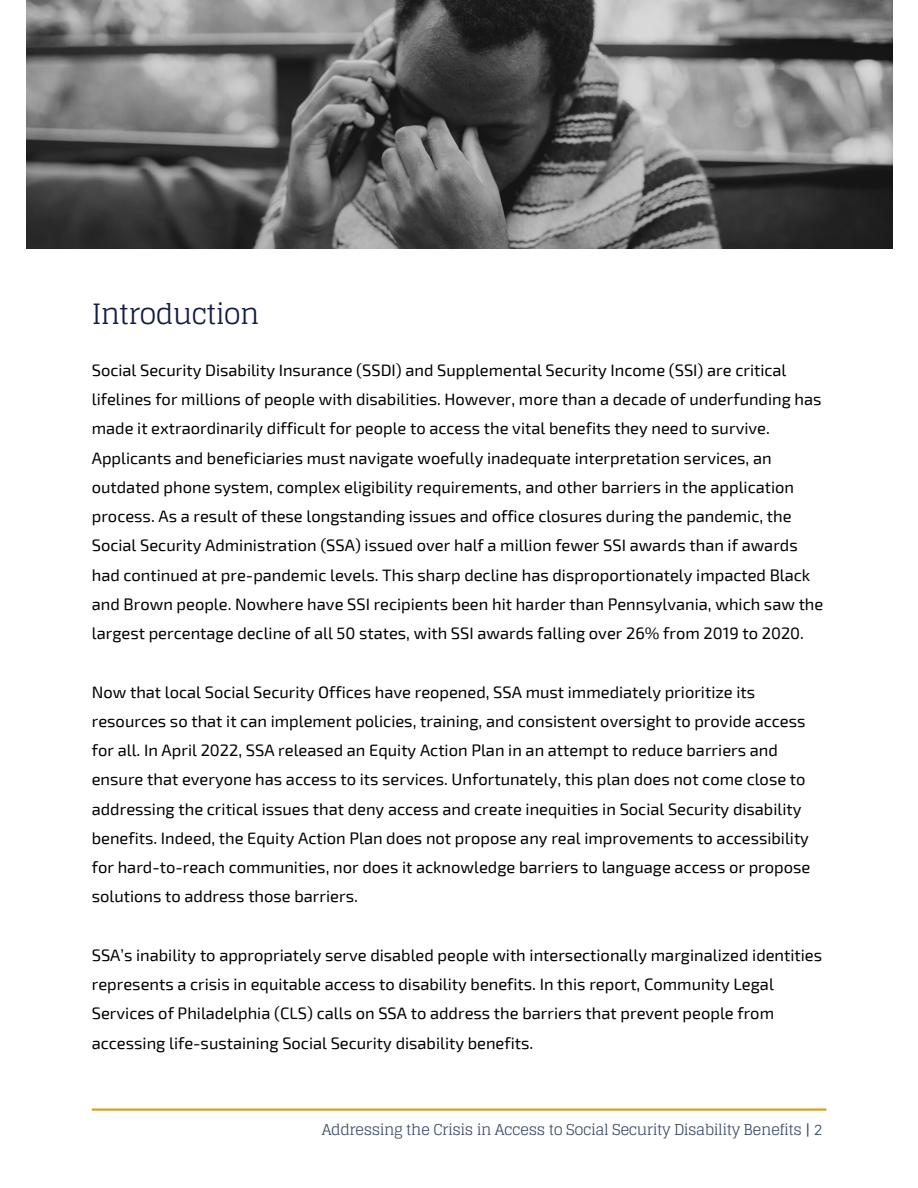
<style>
.page{position:relative;width:918px;height:1188px;background:#fff}
.page>*{position:absolute;margin:0;border:0;box-sizing:border-box;transform-origin:0 0}
.t1{font:28.05px "Glegoo";letter-spacing:-.03em;color:#131d44}
.t2{font:16.5px/29.2px "Exo 2";color:#000}
.t3{font:15px "Glegoo";letter-spacing:-.03em;color:#3b4969}
</style>
<div class="page">
<img style="left:26px;top:0;width:866px;height:248px">
<hr style="left:92px;top:1108px;width:734px;height:3px;background:#d2a421">
<h1 class="t1" style="left:92px;top:298px;width:169px">Introduction</h1>
<p class="t2" style="left:92px;top:355px;width:733px">Social Security Disability Insurance (SSDI) and Supplemental Security Income (SSI) are critical lifelines for millions of people with disabilities. However, more than a decade of underfunding has made it extraordinarily difficult for people to access the vital benefits they need to survive.<br>Applicants and beneficiaries must navigate woefully inadequate interpretation services, an outdated phone system, complex eligibility requirements, and other barriers in the application process. As a result of these longstanding issues and office closures during the pandemic, the Social Security Administration (SSA) issued over half a million fewer SSI awards than if awards had continued at pre-pandemic levels. This sharp decline has disproportionately impacted Black and Brown people. Nowhere have SSI recipients been hit harder than Pennsylvania, which saw the largest percentage decline of all 50 states, with SSI awards falling over 26% from 2019 to 2020.</p>
<p class="t2" style="left:92px;top:676px;width:720px">Now that local Social Security Offices have reopened, SSA must immediately prioritize its resources so that it can implement policies, training, and consistent oversight to provide access for all. In April 2022, SSA released an Equity Action Plan in an attempt to reduce barriers and ensure that everyone has access to its services. Unfortunately, this plan does not come close to addressing the critical issues that deny access and create inequities in Social Security disability benefits. Indeed, the Equity Action Plan does not propose any real improvements to accessibility for hard-to-reach communities, nor does it acknowledge barriers to language access or propose solutions to address those barriers.</p>
<p class="t2" style="left:92px;top:940px;width:732px">SSA’s inability to appropriately serve disabled people with intersectionally marginalized identities represents a crisis in equitable access to disability benefits. In this report, Community Legal Services of Philadelphia (CLS) calls on SSA to address the barriers that prevent people from accessing life-sustaining Social Security disability benefits.</p>
<p class="t3" style="left:322px;top:1121px;width:502px">Addressing the Crisis in Access to Social Security Disability Benefits | 2</p>
</div>
